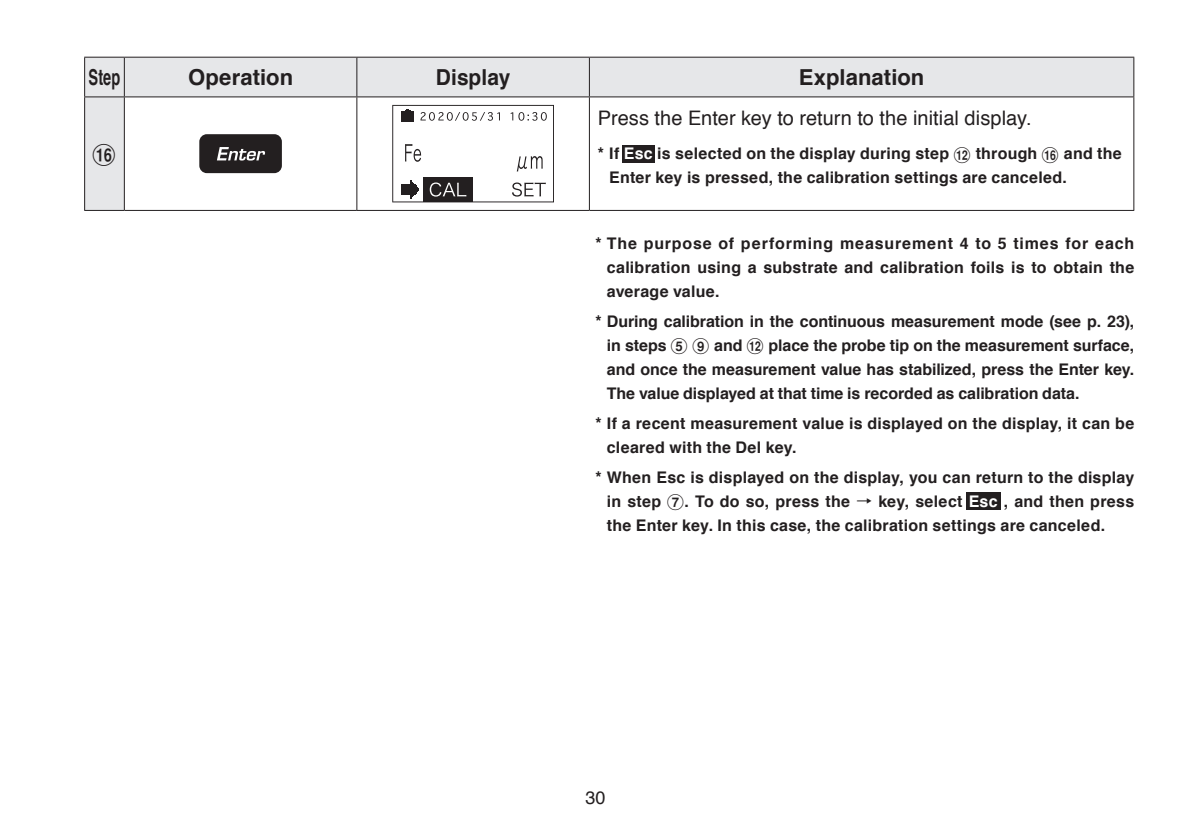
<style>
.page{position:relative;width:1191px;height:840px;background:#fff}
.page>*{position:absolute;margin:0;border:0;box-sizing:border-box;transform-origin:0 0}
.t1{font:700 22px "Helvetica";letter-spacing:.005em;color:#231f20}
.t2{font:700 22px "Helvetica";letter-spacing:.005em;color:#231f20;scale:.95 1}
.t3{font:700 22px "Helvetica";letter-spacing:.005em;color:#231f20;scale:.66 1}
.t4{font:22px "Circl Posi A2";color:#231f20}
.t5{font:20px "Helvetica";color:#231f20}
.t6{font:18px "Helvetica";color:#231f20}
.t7{font:700 16px/24px "Helvetica";letter-spacing:.015em;color:#231f20;text-align:justify}
.s1{color:#fff}
.s2{font-family:"Circl Posi A2";font-weight:400}
.s3{font-family:"Shin Go Pro";font-weight:500}
</style>
<div class="page">
<div style="left:966px;top:492px;width:35px;height:17px;background:#231f20"></div>
<svg style="left:85px;top:58px;width:1048px;height:152px"></svg>
<hr style="left:84px;top:57px;width:40px;height:1px;background:#231f20">
<hr style="left:84px;top:58px;width:1px;height:38px;background:#231f20">
<hr style="left:124px;top:57px;width:233px;height:1px;background:#231f20">
<hr style="left:124px;top:58px;width:1px;height:38px;background:#231f20">
<hr style="left:357px;top:57px;width:232px;height:1px;background:#231f20">
<hr style="left:356px;top:58px;width:1px;height:38px;background:#231f20">
<hr style="left:589px;top:57px;width:545px;height:1px;background:#231f20">
<hr style="left:589px;top:58px;width:1px;height:38px;background:#231f20">
<hr style="left:1133px;top:58px;width:1px;height:38px;background:#231f20">
<hr style="left:84px;top:96px;width:40px;height:1px;background:#231f20">
<hr style="left:84px;top:97px;width:1px;height:113px;background:#231f20">
<hr style="left:124px;top:96px;width:233px;height:1px;background:#231f20">
<hr style="left:124px;top:97px;width:1px;height:113px;background:#231f20">
<hr style="left:357px;top:96px;width:232px;height:1px;background:#231f20">
<hr style="left:356px;top:97px;width:1px;height:113px;background:#231f20">
<hr style="left:589px;top:96px;width:545px;height:1px;background:#231f20">
<hr style="left:589px;top:97px;width:1px;height:113px;background:#231f20">
<hr style="left:1133px;top:97px;width:1px;height:113px;background:#231f20">
<hr style="left:84px;top:210px;width:40px;height:1px;background:#231f20">
<hr style="left:124px;top:210px;width:233px;height:1px;background:#231f20">
<hr style="left:357px;top:210px;width:232px;height:1px;background:#231f20">
<hr style="left:589px;top:210px;width:545px;height:1px;background:#231f20">
<div style="left:199px;top:134px;width:83px;height:39px;background:#231f20;border-radius:8px"></div>
<svg style="left:217px;top:147px;width:48px;height:13px"></svg>
<svg style="left:392px;top:105px;width:162px;height:97px"></svg>
<h1 class="t3" style="left:89px;top:59px;width:50px">Step</h1>
<h1 class="t1" style="left:188px;top:59px;width:107px">Operation</h1>
<h1 class="t2" style="left:436px;top:59px;width:80px">Display</h1>
<h1 class="t1" style="left:799px;top:59px;width:127px">Explanation</h1>
<h1 class="t4" style="left:92px;top:144px;width:26px">^</h1>
<p class="t5" style="left:598px;top:103px;width:435px">Press the Enter key to return to the initial display.</p>
<p class="t7" style="left:609px;top:142px;width:514px;text-indent:-11px">* If <span class="s1">Esc</span> is selected on the display during step <span class="s2">@</span> through <span class="s2">^</span> and the<br>Enter key is pressed, the calibration settings are canceled.</p>
<p class="t7" style="left:607px;top:232px;width:529px;text-indent:-11px">* The purpose of performing measurement 4 to 5 times for each calibration using a substrate and calibration foils is to obtain the average value.</p>
<p class="t7" style="left:607px;top:309px;width:529px;text-indent:-11px">* During calibration in the continuous measurement mode (see p. 23), in steps <span class="s2">5 9</span> and <span class="s2">@</span> place the probe tip on the measurement surface, and once the measurement value has stabilized, press the Enter key.<br>The value displayed at that time is recorded as calibration data.</p>
<p class="t7" style="left:607px;top:411px;width:529px;text-indent:-11px">* If a recent measurement value is displayed on the display, it can be cleared with the Del key.</p>
<p class="t7" style="left:607px;top:465px;width:529px;text-indent:-11px">* When Esc is displayed on the display, you can return to the display in step <span class="s2">7</span>. To do so, press the <span class="s3">→</span> key, select <span class="s1">Esc</span> , and then press the Enter key. In this case, the calibration settings are canceled.</p>
<p class="t6" style="left:585px;top:783px;width:22px">30</p>
</div>
